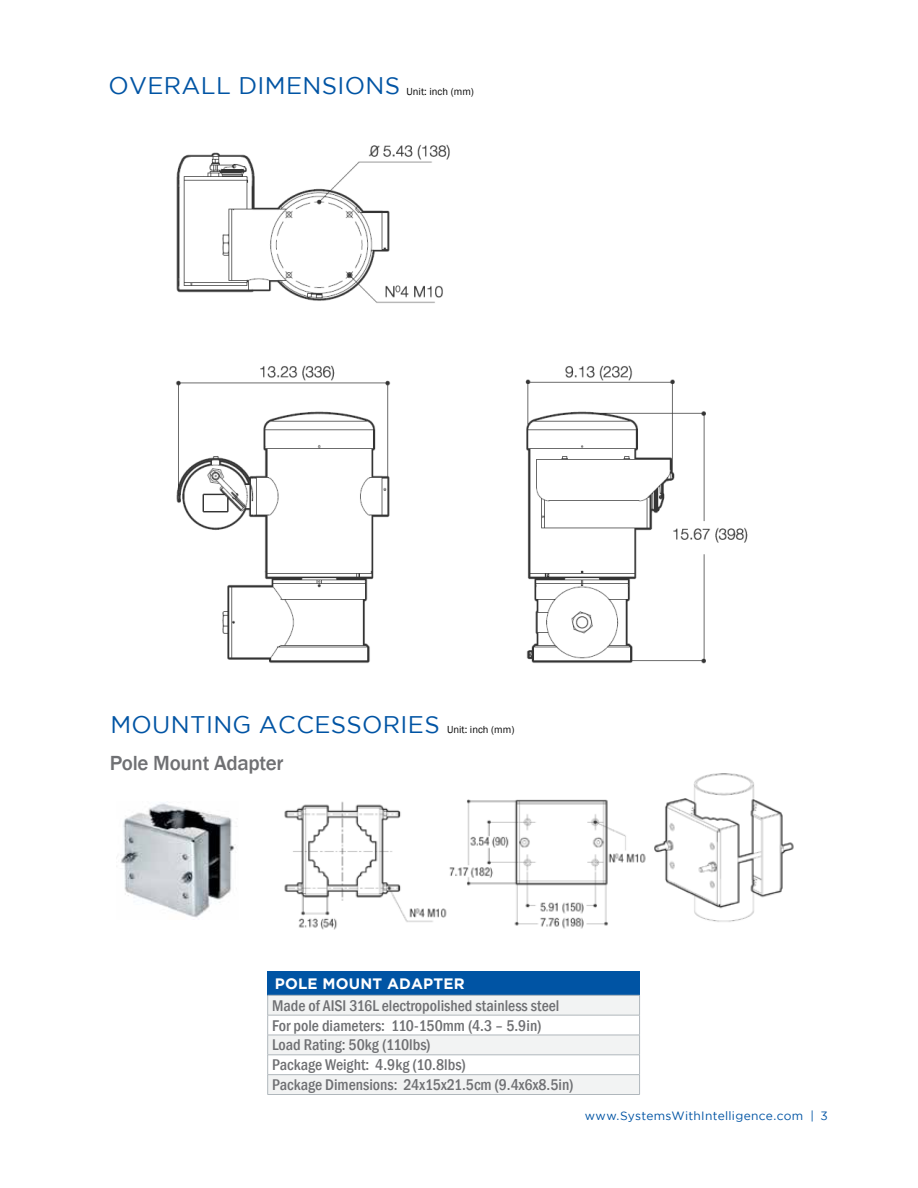
<style>
.page{position:relative;width:918px;height:1188px;background:#fff}
.page>*{position:absolute;margin:0;border:0;box-sizing:border-box;transform-origin:0 0}
.t1{font:24px "Gotham";letter-spacing:.015em;color:#0054a4}
.t2{font:500 21px "Franklin Gothic";letter-spacing:-.015em;color:#6f7073}
.t3{font:500 condensed 15.9px/19.8px "Franklin Gothic";color:#6f7073}
.t4{font:700 15.15px "Gotham";letter-spacing:.015em;color:#fff}
.t5{font:12px "Gotham";letter-spacing:.025em;color:#0054a4}
.t6{font:10.5px "Franklin Gothic";color:#000}
</style>
<div class="page">
<img style="left:176px;top:144px;width:572px;height:520px">
<img style="left:284px;top:773px;width:510px;height:157px">
<img style="left:120px;top:801px;width:117px;height:117px">
<div style="left:268px;top:971px;width:372px;height:24px;background:#0054a4"></div>
<svg style="left:267px;top:995px;width:373px;height:100px"></svg>
<hr style="left:268px;top:1074px;width:372px;height:1px;background:#b0b7bc">
<hr style="left:268px;top:1094px;width:372px;height:1px;background:#b0b7bc">
<h1 class="t1" style="left:108px;top:73px;width:293px">OVERALL DIMENSIONS</h1>
<p class="t6" style="left:407px;top:85px;width:69px">Unit: inch (mm)</p>
<h1 class="t1" style="left:110px;top:711px;width:331px">MOUNTING ACCESSORIES</h1>
<p class="t6" style="left:447px;top:723px;width:69px">Unit: inch (mm)</p>
<h2 class="t2" style="left:110px;top:750px;width:175px">Pole Mount Adapter</h2>
<p class="t4" style="left:275px;top:975px;width:191px">POLE MOUNT ADAPTER</p>
<p class="t3" style="left:272px;top:995px;width:303px">Made of AISI 316L electropolished stainless steel For pole diameters: 110-150mm (4.3 – 5.9in)<br>Load Rating: 50kg (110lbs)<br>Package Weight: 4.9kg (10.8lbs)<br>Package Dimensions: 24x15x21.5cm (9.4x6x8.5in)</p>
<p class="t5" style="left:585px;top:1109px;width:245px">www.SystemsWithIntelligence.com | 3</p>
</div>
